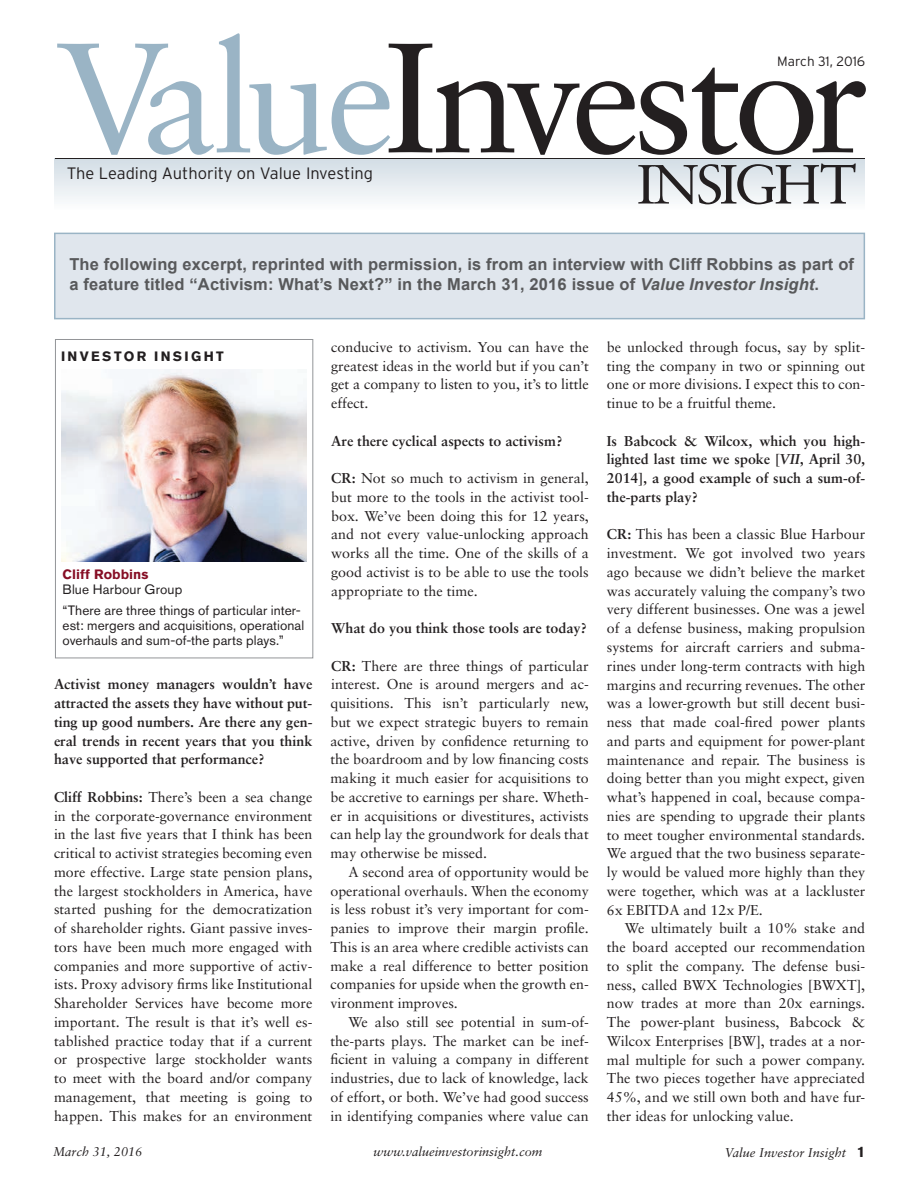
<style>
.page{position:relative;width:918px;height:1188px;background:#fff}
.page>*{position:absolute;margin:0;border:0;box-sizing:border-box;transform-origin:0 0}
.t1{font:156px "Sabon";letter-spacing:-.06em;color:#231f20}
.t2{font:55.2px "Sabon";letter-spacing:-.05em;color:#231f20}
.t3{font:700 16.5px/19.8px "Arial";letter-spacing:.01em;color:#58595b}
.t4{font:300 16.5px "Interstate";color:#231f20}
.t5{font:14.25px/18.8px "Sabon";color:#231f20;text-align:justify}
.t6{font:700 14.25px/18.8px "Sabon";color:#231f20;text-align:justify}
.t7{font:13.5px/21px "Akzidenz Grotesk BQ";letter-spacing:.01em;color:#231f20}
.t8{font:700 13.5px "Akzidenz Grotesk BQ";letter-spacing:.175em;color:#231f20}
.t9{font:300 13.5px "Interstate";color:#231f20}
.t10{font:700 13.5px "Akzidenz Grotesk BQ";letter-spacing:.005em;color:#860e25}
.t11{font:italic 12.75px "Sabon";color:#231f20}
.s1{color:#9ab4c5}
.s2{font-style:italic}
.s3{font-weight:700}
.s4{font-family:"Sabon Bold Italic Os F";font-weight:400}
.s5{font-family:"Akzidenz Grotesk BQ";font-weight:700;font-style:normal;font-size:15px}
</style>
<div class="page">
<div style="left:55px;top:158px;width:810px;height:52px;background:linear-gradient(to bottom,#d2dce4,#fcfdfd)"></div>
<hr style="left:55px;top:158px;width:810px;height:1px;background:#231f20">
<div style="left:54px;top:233px;width:811px;height:86px;background:#e0e6ed;border:2px solid #9ab4c5"></div>
<div style="left:55px;top:339px;width:258px;height:319px;border:1px solid #939598"></div>
<img style="left:62px;top:370px;width:245px;height:192px">
<h1 class="t1" style="left:56px;top:5px;width:815px"><span class="s1">Value</span>Investor</h1>
<h2 class="t2" style="left:637px;top:151px;width:221px">INSIGHT</h2>
<p class="t9" style="left:777px;top:53px;width:89px">March 31, 2016</p>
<p class="t4" style="left:67px;top:164px;width:308px">The Leading Authority on Value Investing</p>
<p class="t3" style="left:69px;top:255px;width:786px">The following excerpt, reprinted with permission, is from an interview with Cliff Robbins as part of a feature titled “Activism: What’s Next?” in the March 31, 2016 issue of <span class="s2">Value Investor Insight</span>.</p>
<p class="t8" style="left:61px;top:348px;width:164px">INVESTOR INSIGHT</p>
<p class="t10" style="left:63px;top:567px;width:88px">Cliff Robbins</p>
<p class="t7" style="left:63px;top:579px;width:240px">Blue Harbour Group<br>“There are three things of particular inter-</p>
<p class="t7" style="left:63px;top:618px;width:243px;line-height:15px">est: mergers and acquisitions, operational overhauls and sum-of-the parts plays.”</p>
<p class="t6" style="left:54px;top:675px;width:260px">Activist money managers wouldn’t have attracted the assets they have without put&shy;ting up good numbers. Are there any gen&shy;eral trends in recent years that you think have supported that performance?</p>
<p class="t5" style="left:54px;top:787px;width:260px"><span class="s3">Cliff Robbins:</span> There’s been a sea change in the corporate-governance environment in the last five years that I think has been critical to activist strategies becoming even more effective. Large state pension plans, the largest stockholders in America, have started pushing for the democratization of shareholder rights. Giant passive inves&shy;tors have been much more engaged with companies and more supportive of activ&shy;ists. Proxy advisory firms like Institutional Shareholder Services have become more important. The result is that it’s well es&shy;tablished practice today that if a current or prospective large stockholder wants to meet with the board and/or company management, that meeting is going to happen. This makes for an environment</p>
<p class="t5" style="left:331px;top:337px;width:259px">conducive to activism. You can have the greatest ideas in the world but if you can’t get a company to listen to you, it’s to little effect.</p>
<p class="t6" style="left:331px;top:431px;width:233px">Are there cyclical aspects to activism?</p>
<p class="t5" style="left:331px;top:469px;width:259px"><span class="s3">CR:</span> Not so much to activism in general, but more to the tools in the activist tool&shy;box. We’ve been doing this for 12 years, and not every value-unlocking approach works all the time. One of the skills of a good activist is to be able to use the tools appropriate to the time.</p>
<p class="t6" style="left:331px;top:618px;width:257px">What do you think those tools are today?</p>
<p class="t5" style="left:330px;top:656px;width:260px"><span class="s3">CR:</span> There are three things of particular interest. One is around mergers and ac&shy;quisitions. This isn’t particularly new, but we expect strategic buyers to remain active, driven by confidence returning to the boardroom and by low financing costs making it much easier for acquisitions to be accretive to earnings per share. Wheth&shy;er in acquisitions or divestitures, activists can help lay the groundwork for deals that may otherwise be missed.</p>
<p class="t5" style="left:330px;top:862px;width:260px;text-indent:18px">A second area of opportunity would be operational overhauls. When the economy is less robust it’s very important for com&shy;panies to improve their margin profile.<br>This is an area where credible activists can make a real difference to better position companies for upside when the growth en&shy;vironment improves.</p>
<p class="t5" style="left:330px;top:1012px;width:260px;text-indent:18px">We also still see potential in sum-of&shy;the-parts plays. The market can be inef&shy;ficient in valuing a company in different industries, due to lack of knowledge, lack of effort, or both. We’ve had good success in identifying companies where value can</p>
<p class="t5" style="left:607px;top:337px;width:260px">be unlocked through focus, say by split&shy;ting the company in two or spinning out one or more divisions. I expect this to con&shy;tinue to be a fruitful theme.</p>
<p class="t6" style="left:607px;top:431px;width:260px">Is Babcock &amp; Wilcox, which you high&shy;lighted last time we spoke [<span class="s4">VII</span>, April 30, 2014], a good example of such a sum-of&shy;the-parts play?</p>
<p class="t5" style="left:607px;top:525px;width:260px"><span class="s3">CR:</span> This has been a classic Blue Harbour investment. We got involved two years ago because we didn’t believe the market was accurately valuing the company’s two very different businesses. One was a jewel of a defense business, making propulsion systems for aircraft carriers and subma&shy;rines under long-term contracts with high margins and recurring revenues. The other was a lower-growth but still decent busi&shy;ness that made coal-fired power plants and parts and equipment for power-plant maintenance and repair. The business is doing better than you might expect, given what’s happened in coal, because compa&shy;nies are spending to upgrade their plants to meet tougher environmental standards.<br>We argued that the two business separate&shy;ly would be valued more highly than they were together, which was at a lackluster 6x EBITDA and 12x P/E.</p>
<p class="t5" style="left:607px;top:919px;width:260px;text-indent:18px">We ultimately built a 10% stake and the board accepted our recommendation to split the company. The defense busi&shy;ness, called BWX Technologies [BWXT], now trades at more than 20x earnings.<br>The power-plant business, Babcock &amp; Wilcox Enterprises [BW], trades at a nor&shy;mal multiple for such a power company.<br>The two pieces together have appreciated 45%, and we still own both and have fur&shy;ther ideas for unlocking value.</p>
<p class="t11" style="left:53px;top:1144px;width:91px">March 31, 2016</p>
<p class="t11" style="left:374px;top:1144px;width:170px">www.valueinvestorinsight.com</p>
<p class="t11" style="left:725px;top:1146px;width:142px">Value Investor Insight <span class="s5">1</span></p>
</div>
